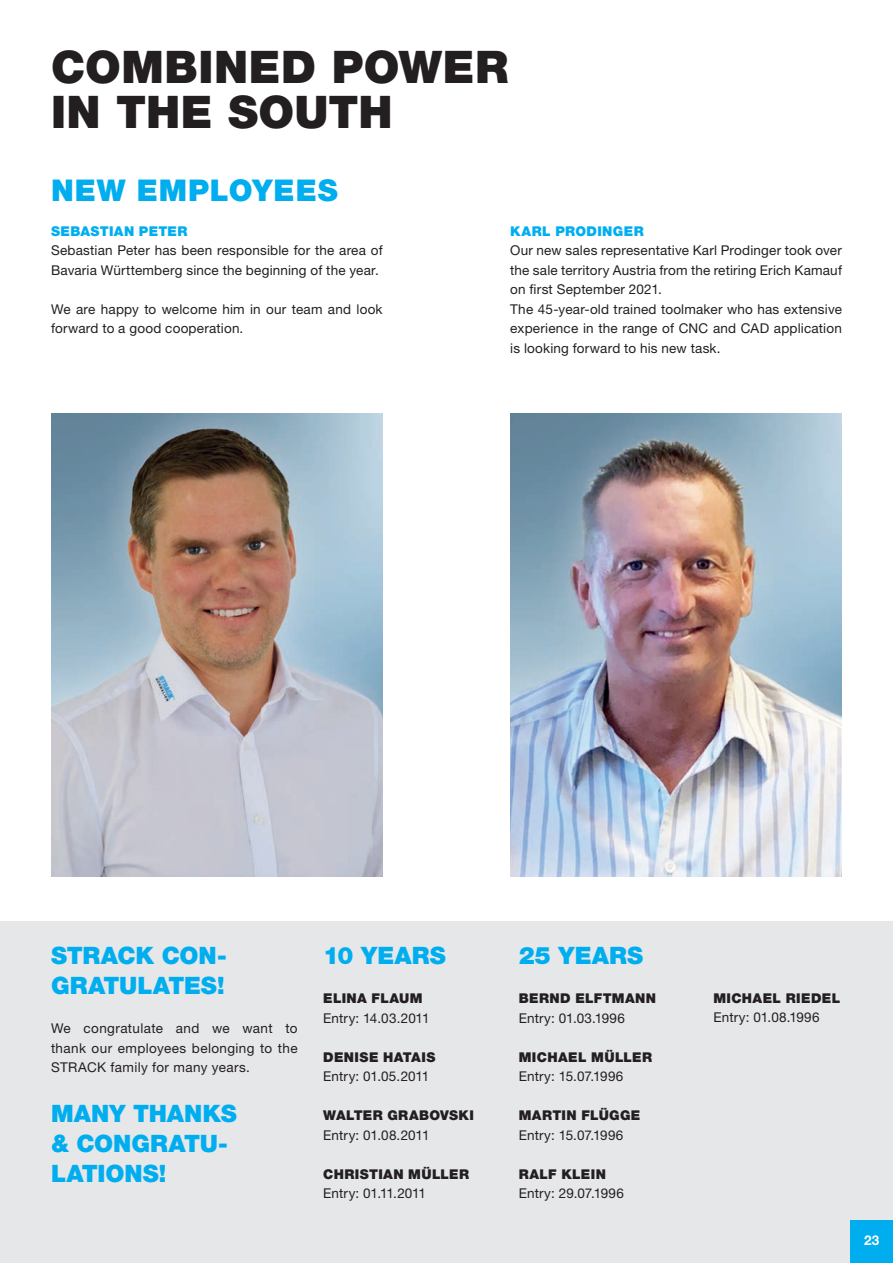
<style>
.page{position:relative;width:893px;height:1263px;background:#fff}
.page>*{position:absolute;margin:0;border:0;box-sizing:border-box;transform-origin:0 0}
.t1{font:900 45px "Helvetica Neue LT Std";letter-spacing:.01em;color:#231f20}
.t2{font:900 30px "Helvetica Neue LT Std";letter-spacing:.03em;color:#00aeef}
.t3{font:900 24px/30px "Helvetica Neue LT Std";color:#00aeef}
.t4{font:13.5px/19.5px "Helvetica Neue LT Std";letter-spacing:.015em;color:#231f20;text-align:justify}
.t5{font:900 13.5px "Helvetica Neue LT Std";letter-spacing:.03em;color:#231f20}
.t6{font:900 13.5px "Helvetica Neue LT Std";letter-spacing:.025em;color:#00aeef}
.t7{font:700 13.5px "Helvetica Neue LT Std";color:#fff}
</style>
<div class="page">
<div style="left:0;top:922px;width:893px;height:341px;background:#e6e7e9"></div>
<div style="left:850px;top:1220px;width:43px;height:43px;background:#00aeef"></div>
<img style="left:510px;top:413px;width:332px;height:464px">
<img style="left:51px;top:413px;width:332px;height:464px">
<p class="t1" style="left:51px;top:40px;width:459px">COMBINED POWER</p>
<p class="t1" style="left:51px;top:85px;width:343px">IN THE SOUTH</p>
<p class="t2" style="left:51px;top:172px;width:288px">NEW EMPLOYEES</p>
<p class="t6" style="left:51px;top:223px;width:138px">SEBASTIAN PETER</p>
<p class="t4" style="left:51px;top:241px;width:333px">Sebastian Peter has been responsible for the area of<br>Bavaria Württemberg since the beginning of the year.</p>
<p class="t4" style="left:51px;top:299px;width:333px">We are happy to welcome him in our team and look forward to a good cooperation.</p>
<p class="t6" style="left:510px;top:223px;width:135px">KARL PRODINGER</p>
<p class="t4" style="left:510px;top:241px;width:333px">Our new sales representative Karl Prodinger took over the sale territory Austria from the retiring Erich Kamauf on first September 2021.</p>
<p class="t4" style="left:510px;top:299px;width:333px">The 45-year-old trained toolmaker who has extensive experience in the range of CNC and CAD application is looking forward to his new task.</p>
<p class="t3" style="left:51px;top:941px;width:177px">STRACK CON-<br>GRATULATES!</p>
<p class="t4" style="left:51px;top:1019px;width:248px">We congratulate and we want to thank our employees belonging to the STRACK family for many years.</p>
<p class="t3" style="left:51px;top:1098px;width:187px">MANY THANKS &amp; CONGRATU-<br>LATIONS!</p>
<p class="t3" style="left:323px;top:941px;width:124px">10 YEARS</p>
<p class="t5" style="left:323px;top:990px;width:101px">ELINA FLAUM</p>
<p class="t4" style="left:323px;top:1008px;width:108px">Entry: 14.03.2011</p>
<p class="t5" style="left:323px;top:1049px;width:114px">DENISE HATAIS</p>
<p class="t4" style="left:323px;top:1067px;width:108px">Entry: 01.05.2011</p>
<p class="t5" style="left:323px;top:1107px;width:152px">WALTER GRABOVSKI</p>
<p class="t4" style="left:323px;top:1125px;width:108px">Entry: 01.08.2011</p>
<p class="t5" style="left:323px;top:1166px;width:147px">CHRISTIAN MÜLLER</p>
<p class="t4" style="left:323px;top:1184px;width:104px">Entry: 01.11.2011</p>
<p class="t3" style="left:519px;top:941px;width:126px">25 YEARS</p>
<p class="t5" style="left:519px;top:990px;width:139px">BERND ELFTMANN</p>
<p class="t4" style="left:519px;top:1008px;width:108px">Entry: 01.03.1996</p>
<p class="t5" style="left:519px;top:1049px;width:135px">MICHAEL MÜLLER</p>
<p class="t4" style="left:519px;top:1067px;width:106px">Entry: 15.07.1996</p>
<p class="t5" style="left:519px;top:1107px;width:123px">MARTIN FLÜGGE</p>
<p class="t4" style="left:519px;top:1125px;width:106px">Entry: 15.07.1996</p>
<p class="t5" style="left:519px;top:1166px;width:89px">RALF KLEIN</p>
<p class="t4" style="left:519px;top:1184px;width:107px">Entry: 29.07.1996</p>
<p class="t5" style="left:713px;top:990px;width:128px">MICHAEL RIEDEL</p>
<p class="t4" style="left:713px;top:1007px;width:108px">Entry: 01.08.1996</p>
<p class="t7" style="left:864px;top:1231px;width:17px">23</p>
</div>
